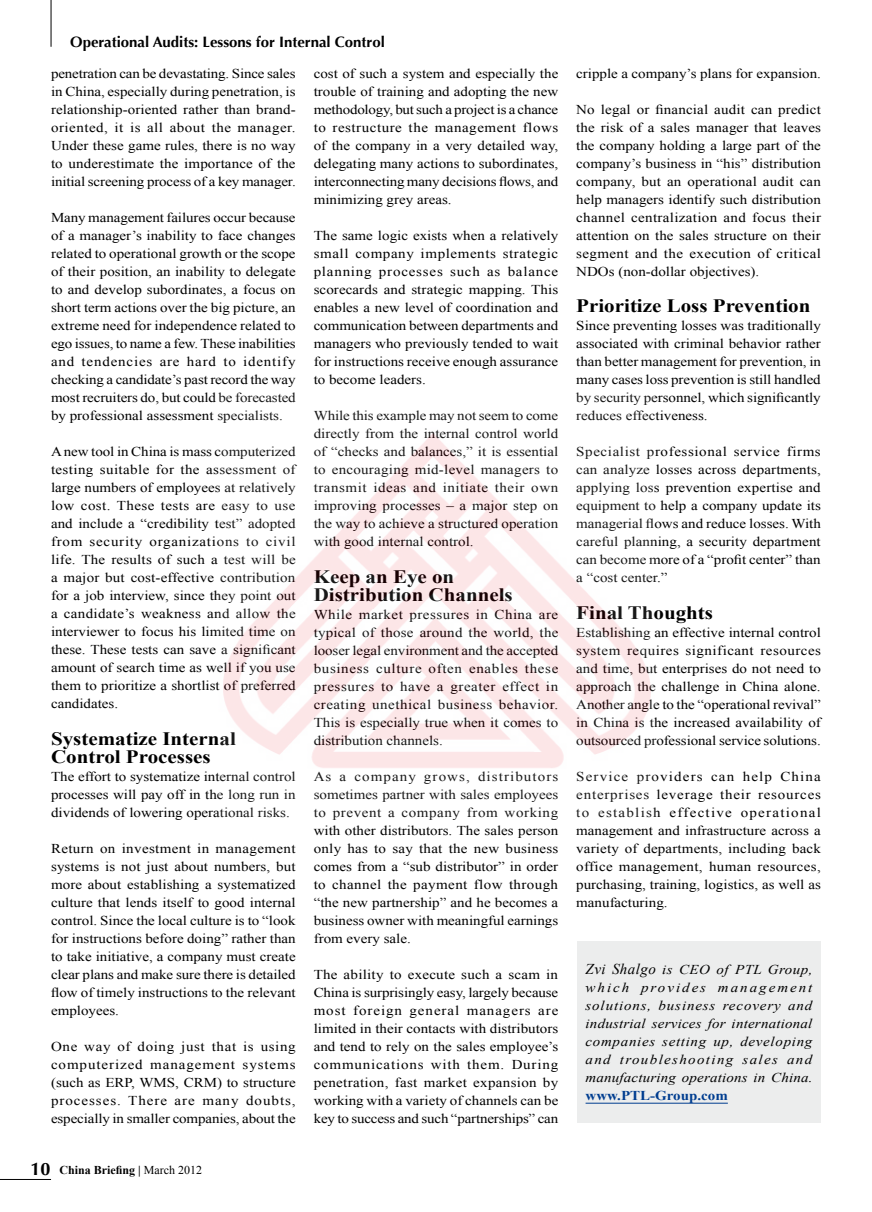
<style>
.page{position:relative;width:872px;height:1212px;background:#fff}
.page>*{position:absolute;margin:0;border:0;box-sizing:border-box;transform-origin:0 0}
.t1{font:700 18.9px/18px "Times New Roman";color:#000;scale:1.11 1}
.t2{font:700 15px "Optima";color:#000}
.t3{font:13.5px/18px "Times New Roman";color:#000;text-align:justify;scale:1.11 1}
.t4{font:italic 13.5px/18px "Times New Roman";letter-spacing:.01em;color:#000;text-align:justify;scale:1.11 1}
.t5{font:700 13.5px "Times New Roman";color:#003d90;scale:1.11 1}
.t6{font:700 12px "Times New Roman";color:#000}
.s1{font-family:"Optima";font-size:18px}
.s2{font-weight:400}
.s3{font-size:15px}
</style>
<div class="page">
<hr style="left:0;top:1179px;width:51px;height:1px;background:#000">
<hr style="left:51px;top:0;width:1px;height:47px;background:#000">
<hr style="left:871px;top:0;width:1px;height:1212px;background:#eceded">
<div style="left:577px;top:941px;width:244px;height:182px;background:#eceded"></div>
<hr style="left:585px;top:1103px;width:143px;height:1px;background:#003d90">
<img style="left:223px;top:433px;width:428px;height:335px">
<p class="t2" style="left:70px;top:33px;width:316px">Operational Audits: Lessons for Internal Control</p>
<p class="t3" style="left:51px;top:65px;width:222px">penetration can be devastating. Since sales in China, especially during penetration, is relationship-oriented rather than brand&shy;oriented, it is all about the manager.<br>Under these game rules, there is no way to underestimate the importance of the initial screening process of a key manager.</p>
<p class="t3" style="left:51px;top:209px;width:222px">Many management failures occur because of a manager’s inability to face changes related to operational growth or the scope of their position, an inability to delegate to and develop subordinates, a focus on short term actions over the big picture, an extreme need for independence related to ego issues, to name a few. These inabilities and tendencies are hard to identify checking a candidate’s past record the way most recruiters do, but could be forecasted by professional assessment specialists.</p>
<p class="t3" style="left:51px;top:443px;width:222px">A new tool in China is mass computerized testing suitable for the assessment of large numbers of employees at relatively low cost. These tests are easy to use and include a “credibility test” adopted from security organizations to civil life. The results of such a test will be a major but cost-effective contribution for a job interview, since they point out a candidate’s weakness and allow the interviewer to focus his limited time on these. These tests can save a significant amount of search time as well if you use them to prioritize a shortlist of preferred candidates.</p>
<h1 class="t1" style="left:51px;top:729px;width:168px">Systematize Internal<br>Control Processes</h1>
<p class="t3" style="left:51px;top:767px;width:222px">The effort to systematize internal control processes will pay off in the long run in dividends of lowering operational risks.</p>
<p class="t3" style="left:51px;top:839px;width:222px">Return on investment in management systems is not just about numbers, but more about establishing a systematized culture that lends itself to good internal control. Since the local culture is to “look for instructions before doing” rather than to take initiative, a company must create clear plans and make sure there is detailed flow of timely instructions to the relevant employees.</p>
<p class="t3" style="left:51px;top:1037px;width:222px">One way of doing just that is using computerized management systems (such as ERP, WMS, CRM) to structure processes. There are many doubts, especially in smaller companies, about the</p>
<p class="t3" style="left:314px;top:65px;width:222px">cost of such a system and especially the trouble of training and adopting the new methodology, but such a project is a chance to restructure the management flows of the company in a very detailed way, delegating many actions to subordinates, interconnecting many decisions flows, and minimizing grey areas.</p>
<p class="t3" style="left:314px;top:227px;width:222px">The same logic exists when a relatively small company implements strategic planning processes such as balance scorecards and strategic mapping. This enables a new level of coordination and communication between departments and managers who previously tended to wait for instructions receive enough assurance to become leaders.</p>
<p class="t3" style="left:314px;top:407px;width:222px">While this example may not seem to come directly from the internal control world of “checks and balances,” it is essential to encouraging mid-level managers to transmit ideas and initiate their own improving processes – a major step on the way to achieve a structured operation with good internal control.</p>
<h1 class="t1" style="left:314px;top:567px;width:181px">Keep an Eye on<br>Distribution Channels</h1>
<p class="t3" style="left:314px;top:605px;width:222px">While market pressures in China are typical of those around the world, the looser legal environment and the accepted business culture often enables these pressures to have a greater effect in creating unethical business behavior.<br>This is especially true when it comes to distribution channels.</p>
<p class="t3" style="left:314px;top:767px;width:222px">As a company grows, distributors sometimes partner with sales employees to prevent a company from working with other distributors. The sales person only has to say that the new business comes from a “sub distributor” in order to channel the payment flow through “the new partnership” and he becomes a business owner with meaningful earnings from every sale.</p>
<p class="t3" style="left:314px;top:965px;width:222px">The ability to execute such a scam in China is surprisingly easy, largely because most foreign general managers are limited in their contacts with distributors and tend to rely on the sales employee’s communications with them. During penetration, fast market expansion by working with a variety of channels can be key to success and such “partnerships” can</p>
<p class="t6" style="left:31px;top:1162px;width:173px"><span class="s1">10</span> China Briefing | <span class="s2">March 2012</span></p>
<p class="t3" style="left:576px;top:65px;width:222px">cripple a company’s plans for expansion.</p>
<p class="t3" style="left:576px;top:101px;width:222px">No legal or financial audit can predict the risk of a sales manager that leaves the company holding a large part of the company’s business in “his” distribution company, but an operational audit can help managers identify such distribution channel centralization and focus their attention on the sales structure on their segment and the execution of critical NDOs (non-dollar objectives).</p>
<h1 class="t1" style="left:576px;top:297px;width:212px">Prioritize Loss Prevention</h1>
<p class="t3" style="left:576px;top:317px;width:222px">Since preventing losses was traditionally associated with criminal behavior rather than better management for prevention, in many cases loss prevention is still handled by security personnel, which significantly reduces effectiveness.</p>
<p class="t3" style="left:576px;top:443px;width:222px">Specialist professional service firms can analyze losses across departments, applying loss prevention expertise and equipment to help a company update its managerial flows and reduce losses. With careful planning, a security department can become more of a “profit center” than a “cost center.”</p>
<h1 class="t1" style="left:576px;top:603px;width:125px">Final Thoughts</h1>
<p class="t3" style="left:576px;top:623px;width:222px">Establishing an effective internal control system requires significant resources and time, but enterprises do not need to approach the challenge in China alone.<br>Another angle to the “operational revival” in China is the increased availability of outsourced professional service solutions.</p>
<p class="t3" style="left:576px;top:767px;width:222px">Service providers can help China enterprises leverage their resources to establish effective operational management and infrastructure across a variety of departments, including back office management, human resources, purchasing, training, logistics, as well as manufacturing.</p>
<p class="t4" style="left:585px;top:960px;width:206px"><span class="s3">Zvi Shalgo</span> is CEO of PTL Group, which provides management solutions, business recovery and industrial services for international companies setting up, developing and troubleshooting sales and manufacturing operations in China.</p>
<p class="t5" style="left:585px;top:1086px;width:130px">www.PTL-Group.com</p>
</div>
